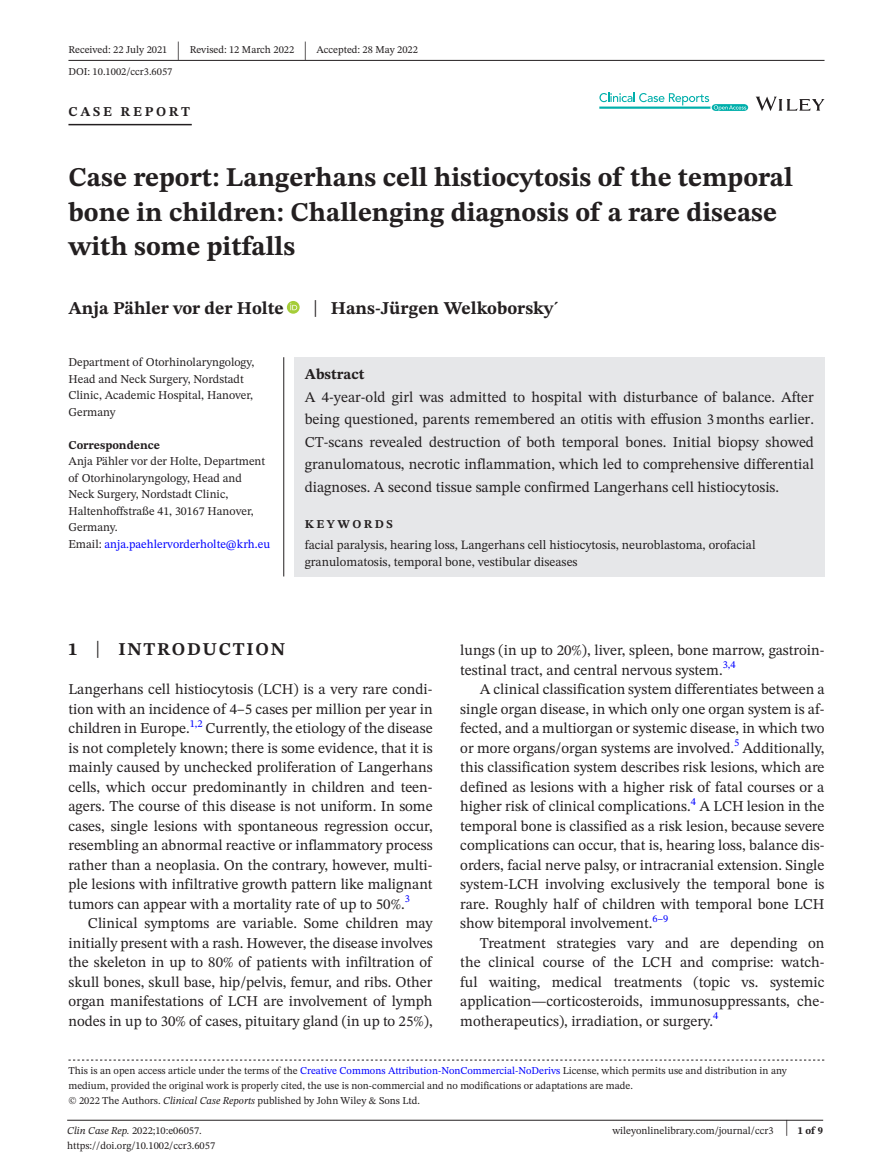
<style>
.page{position:relative;width:893px;height:1174px;background:#fff}
.page>*{position:absolute;margin:0;border:0;box-sizing:border-box;transform-origin:0 0}
.t1{font:700 27px/34.5px "STIX Two Text";color:#231f20}
.t2{font:25.65px "STIX Two Text";color:#231f20;scale:.49 1}
.t3{font:700 18px "STIX Two Text";color:#231f20}
.t4{font:700 18px "STIX Two Text";letter-spacing:.1em;color:#231f20}
.t5{font:15px/19.5px "STIX Two Text";color:#231f20;text-align:justify}
.t6{font:700 15px "STIX Two Text";color:#231f20}
.t7{font:700 13.5px "STIX Two Text";letter-spacing:.2em;color:#231f20}
.t8{font:12.75px/17.2px "STIX Two Text";color:#231f20}
.t9{font:12px/16.5px "STIX Two Text";color:#231f20}
.t10{font:700 12px "STIX Two Text";color:#231f20}
.t11{font:700 12px "STIX Two Text";letter-spacing:.2em;color:#231f20}
.t12{font:10.5px/15px "STIX Two Text";color:#231f20}
.t13{font:10.5px "STIX Two Text";color:#00f}
.t14{font:700 10.5px "STIX Two Text";color:#231f20}
.s1{font-weight:400;font-size:23.4px}
.s2{color:#00f}
.s3{font-weight:400;font-size:23.7px}
.s4{font-style:italic}
.s5{font-weight:400;font-size:22.2px}
</style>
<div class="page">
<hr style="left:67px;top:1119px;width:756px;height:1px;background:#231f20">
<svg style="left:756px;top:97px;width:68px;height:14px"></svg>
<svg style="left:599px;top:93px;width:149px;height:18px"></svg>
<hr style="left:68px;top:60px;width:756px;height:1px;background:#231f20">
<hr style="left:68px;top:124px;width:124px;height:1px;background:#231f20">
<svg style="left:287px;top:301px;width:13px;height:13px"></svg>
<svg style="left:290px;top:303px;width:7px;height:7px"></svg>
<svg style="left:68px;top:1059px;width:756px;height:1px"></svg>
<div style="left:294px;top:357px;width:530px;height:219px;background:#e6e7e9"></div>
<hr style="left:283px;top:357px;width:1px;height:219px;background:#231f20">
<p class="t12" style="left:68px;top:42px;width:101px">Received: 22 July 2021</p>
<h2 class="t2" style="left:177px;top:32px;width:8px">|</h2>
<p class="t12" style="left:190px;top:42px;width:106px">Revised: 12 March 2022</p>
<h2 class="t2" style="left:304px;top:32px;width:8px">|</h2>
<p class="t12" style="left:316px;top:42px;width:103px">Accepted: 28 May 2022</p>
<p class="t12" style="left:68px;top:64px;width:105px">DOI: 10.1002/ccr3.6057</p>
<p class="t7" style="left:68px;top:101px;width:123px">CASE REPORT</p>
<h1 class="t1" style="left:68px;top:161px;width:726px">Case report: Langerhans cell histiocytosis of the temporal bone in children: Challenging diagnosis of a rare disease with some pitfalls</h1>
<p class="t3" style="left:68px;top:295px;width:217px">Anja Pähler vor der Holte</p>
<p class="t3" style="left:313px;top:295px;width:246px"><span class="s1">|</span> Hans-Jürgen Welkoborsky´</p>
<p class="t9" style="left:68px;top:354px;width:187px">Department of Otorhinolaryngology,<br>Head and Neck Surgery, Nordstadt<br>Clinic, Academic Hospital, Hanover,<br>Germany</p>
<p class="t10" style="left:68px;top:436px;width:93px">Correspondence</p>
<p class="t9" style="left:68px;top:453px;width:203px">Anja Pähler vor der Holte, Department of Otorhinolaryngology, Head and<br>Neck Surgery, Nordstadt Clinic,<br>Haltenhoffstraße 41, 30167 Hanover,<br>Germany.<br>Email: <span class="s2">anja.paehlervorderholte@krh.eu</span></p>
<p class="t6" style="left:305px;top:363px;width:61px">Abstract</p>
<p class="t5" style="left:305px;top:385px;width:511px;line-height:22.5px">A 4-year-old girl was admitted to hospital with disturbance of balance. After being questioned, parents remembered an otitis with effusion 3months earlier.<br>CT-scans revealed destruction of both temporal bones. Initial biopsy showed granulomatous, necrotic inflammation, which led to comprehensive differential diagnoses. A second tissue sample confirmed Langerhans cell histiocytosis.</p>
<p class="t11" style="left:305px;top:515px;width:90px">KEYWORDS</p>
<p class="t8" style="left:305px;top:536px;width:452px">facial paralysis, hearing loss, Langerhans cell histiocytosis, neuroblastoma, orofacial granulomatosis, temporal bone, vestibular diseases</p>
<p class="t4" style="left:68px;top:636px;width:218px">1 <span class="s3">|</span> INTRODUCTION</p>
<p class="t5" style="left:68px;top:679px;width:366px">Langerhans cell histiocytosis (LCH) is a very rare condi&shy;tion with an incidence of 4–5 cases per million per year in children in Europe.</p>
<p class="t13" style="left:190px;top:715px;width:14px">1,2</p>
<p class="t5" style="left:68px;top:718px;width:366px;text-indent:137px">Currently, the etiology of the disease is not completely known; there is some evidence, that it is mainly caused by unchecked proliferation of Langerhans cells, which occur predominantly in children and teen&shy;agers. The course of this disease is not uniform. In some cases, single lesions with spontaneous regression occur, resembling an abnormal reactive or inflammatory process rather than a neoplasia. On the contrary, however, multi&shy;ple lesions with infiltrative growth pattern like malignant tumors can appear with a mortality rate of up to 50%.</p>
<p class="t13" style="left:405px;top:891px;width:7px">3</p>
<p class="t5" style="left:68px;top:913px;width:366px;text-indent:20px">Clinical symptoms are variable. Some children may initially present with a rash. However, the disease involves the skeleton in up to 80% of patients with infiltration of skull bones, skull base, hip/pelvis, femur, and ribs. Other organ manifestations of LCH are involvement of lymph nodes in up to 30% of cases, pituitary gland (in up to 25%),</p>
<p class="t5" style="left:460px;top:640px;width:366px">lungs (in up to 20%), liver, spleen, bone marrow, gastroin&shy;testinal tract, and central nervous system.<sup>3,4</sup></p>
<p class="t5" style="left:460px;top:679px;width:366px;text-indent:20px">A clinical classification system differentiates between a single organ disease, in which only one organ system is af&shy;fected, and a multiorgan or systemic disease, in which two or more organs/organ systems are involved.</p>
<p class="t13" style="left:734px;top:735px;width:7px">5</p>
<p class="t5" style="left:460px;top:738px;width:366px;text-indent:282px">Additionally, this classification system describes risk lesions, which are defined as lesions with a higher risk of fatal courses or a higher risk of clinical complications.</p>
<p class="t13" style="left:691px;top:793px;width:7px">4</p>
<p class="t5" style="left:460px;top:796px;width:366px;text-indent:239px">A LCH lesion in the temporal bone is classified as a risk lesion, because severe complications can occur, that is, hearing loss, balance dis&shy;orders, facial nerve palsy, or intracranial extension. Single system-LCH involving exclusively the temporal bone is rare. Roughly half of children with temporal bone LCH show bitemporal involvement.</p>
<p class="t13" style="left:653px;top:910px;width:17px">6–9</p>
<p class="t5" style="left:460px;top:933px;width:366px;text-indent:20px">Treatment strategies vary and are depending on the clinical course of the LCH and comprise: watch&shy;ful waiting, medical treatments (topic vs. systemic application—corticosteroids, immunosuppressants, che&shy;motherapeutics), irradiation, or surgery.</p>
<p class="t13" style="left:713px;top:1008px;width:7px">4</p>
<p class="t12" style="left:68px;top:1063px;width:720px">This is an open access article under the terms of the <span class="s2">Creative Commons Attribution-NonCommercial-NoDerivs</span> License, which permits use and distribution in any medium, provided the original work is properly cited, the use is non-commercial and no modifications or adaptations are made.<br>© 2022 The Authors. <span class="s4">Clinical Case Reports</span> published by John Wiley &amp; Sons Ltd.</p>
<p class="t12" style="left:67px;top:1123px;width:136px"><span class="s4">Clin Case Rep.</span> 2022;10:e06057.</p>
<p class="t14" style="left:785px;top:1123px;width:39px"><span class="s5">|</span> 1 of 9</p>
<p class="t12" style="left:67px;top:1138px;width:150px">https://doi.org/10.1002/ccr3.6057</p>
<p class="t12" style="left:612px;top:1123px;width:163px">wileyonlinelibrary.com/journal/ccr3</p>
</div>
